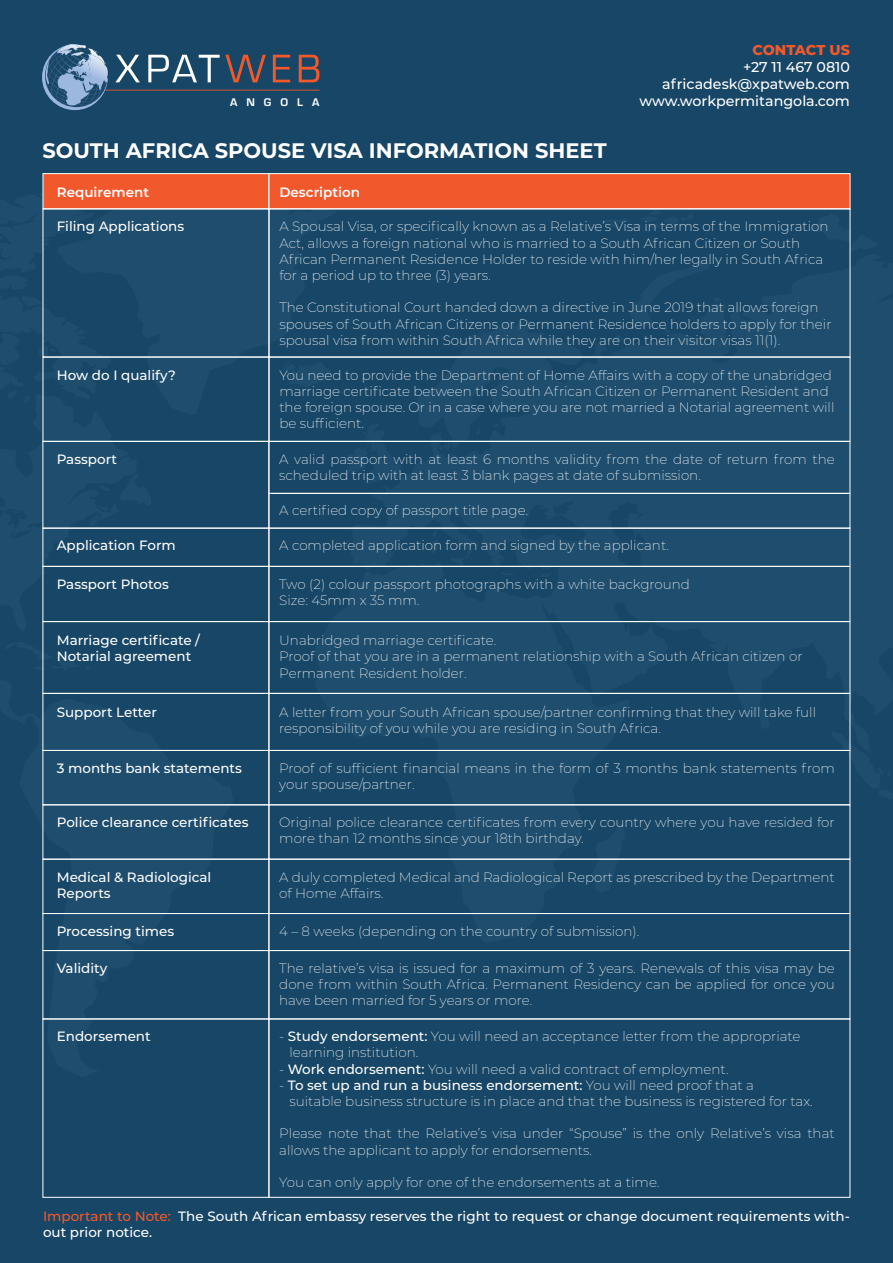
<style>
.page{position:relative;width:893px;height:1263px;background:#184666}
.page>*{position:absolute;margin:0;border:0;box-sizing:border-box;transform-origin:0 0}
.t1{font:700 21px "Montserrat";color:#fff}
.t2{font:500 14.25px/17.1px "Montserrat";color:#fff;text-align:right}
.t3{font:800 14.25px "Montserrat";letter-spacing:-.005em;color:#f1592c}
.t4{font:200 13.5px/16.2px "Montserrat";color:#fff}
.t5{font:500 13.5px/16.2px "Montserrat";color:#fff}
.t6{font:600 13.5px "Montserrat";color:#fff}
.t7{font:700 11.55px "Eurostile";letter-spacing:.78em;color:#fff}
.s1{font-weight:500}
.s2{color:#f1592c}
</style>
<div class="page">
<svg style="left:42px;top:44px;width:277px;height:66px"></svg>
<div style="left:43px;top:173px;width:226px;height:36px;background:#f1592c;border:1px solid #fff"></div>
<div style="left:269px;top:173px;width:581px;height:36px;background:#f1592c;border:1px solid #fff"></div>
<div style="left:43px;top:208px;width:226px;height:149px;border:1px solid #fff"></div>
<div style="left:269px;top:208px;width:581px;height:149px;border:1px solid #fff"></div>
<div style="left:43px;top:357px;width:226px;height:85px;border:1px solid #fff"></div>
<div style="left:269px;top:357px;width:581px;height:85px;border:1px solid #fff"></div>
<div style="left:43px;top:441px;width:226px;height:87px;border:1px solid #fff"></div>
<div style="left:269px;top:441px;width:581px;height:53px;border:1px solid #fff"></div>
<div style="left:269px;top:493px;width:581px;height:35px;border:1px solid #fff"></div>
<div style="left:269px;top:528px;width:581px;height:39px;border:1px solid #fff"></div>
<div style="left:43px;top:528px;width:226px;height:39px;border:1px solid #fff"></div>
<div style="left:269px;top:804px;width:581px;height:55px;border:1px solid #fff"></div>
<div style="left:43px;top:804px;width:226px;height:55px;border:1px solid #fff"></div>
<div style="left:269px;top:859px;width:581px;height:55px;border:1px solid #fff"></div>
<div style="left:43px;top:859px;width:226px;height:55px;border:1px solid #fff"></div>
<div style="left:269px;top:913px;width:581px;height:38px;border:1px solid #fff"></div>
<div style="left:43px;top:913px;width:226px;height:38px;border:1px solid #fff"></div>
<div style="left:269px;top:950px;width:581px;height:69px;border:1px solid #fff"></div>
<div style="left:43px;top:950px;width:226px;height:69px;border:1px solid #fff"></div>
<div style="left:269px;top:1018px;width:581px;height:180px;border:1px solid #fff"></div>
<div style="left:43px;top:1018px;width:226px;height:180px;border:1px solid #fff"></div>
<div style="left:269px;top:566px;width:581px;height:56px;border:1px solid #fff"></div>
<div style="left:43px;top:566px;width:226px;height:56px;border:1px solid #fff"></div>
<div style="left:269px;top:621px;width:581px;height:73px;border:1px solid #fff"></div>
<div style="left:43px;top:621px;width:226px;height:73px;border:1px solid #fff"></div>
<div style="left:269px;top:693px;width:581px;height:58px;border:1px solid #fff"></div>
<div style="left:43px;top:693px;width:226px;height:58px;border:1px solid #fff"></div>
<p class="t7" style="left:230px;top:94px;width:91px">ANGOLA</p>
<h1 class="t1" style="left:43px;top:135px;width:566px">SOUTH AFRICA SPOUSE VISA INFORMATION SHEET</h1>
<p class="t3" style="left:752px;top:39px;width:99px">CONTACT US</p>
<p class="t2" style="left:639px;top:58px;width:212px">+27 11 467 0810 africadesk@xpatweb.com www.workpermitangola.com</p>
<p class="t6" style="left:57px;top:183px;width:94px">Requirement</p>
<p class="t6" style="left:279px;top:183px;width:82px">Description</p>
<p class="t4" style="left:279px;top:218px;width:551px">A Spousal Visa, or specifically known as a Relative’s Visa in terms of the Immigration Act, allows a foreign national who is married to a South African Citizen or South African Permanent Residence Holder to reside with him/her legally in South Africa for a period up to three (3) years.</p>
<p class="t4" style="left:279px;top:299px;width:554px">The Constitutional Court handed down a directive in June 2019 that allows foreign spouses of South African Citizens or Permanent Residence holders to apply for their spousal visa from within South Africa while they are on their visitor visas 11(1).</p>
<p class="t5" style="left:57px;top:366px;width:120px">How do I qualify?</p>
<p class="t4" style="left:279px;top:366px;width:557px">You need to provide the Department of Home Affairs with a copy of the unabridged marriage certificate between the South African Citizen or Permanent Resident and the foreign spouse. Or in a case where you are not married a Notarial agreement will be sufficient.</p>
<p class="t5" style="left:57px;top:451px;width:62px">Passport</p>
<p class="t5" style="left:57px;top:218px;width:129px">Filing Applications</p>
<p class="t4" style="left:279px;top:451px;width:557px">A valid passport with at least 6 months validity from the date of return from the scheduled trip with at least 3 blank pages at date of submission.</p>
<p class="t4" style="left:279px;top:502px;width:250px">A certified copy of passport title page.</p>
<p class="t4" style="left:279px;top:537px;width:391px">A completed application form and signed by the applicant.</p>
<p class="t5" style="left:57px;top:537px;width:120px">Application Form</p>
<p class="t5" style="left:57px;top:575px;width:114px">Passport Photos</p>
<p class="t4" style="left:279px;top:576px;width:412px">Two (2) colour passport photographs with a white background<br>Size: 45mm x 35 mm.</p>
<p class="t5" style="left:57px;top:632px;width:145px">Marriage certificate /<br>Notarial agreement</p>
<p class="t4" style="left:279px;top:632px;width:525px">Unabridged marriage certificate.<br>Proof of that you are in a permanent relationship with a South African citizen or<br>Permanent Resident holder.</p>
<p class="t5" style="left:57px;top:704px;width:102px">Support Letter</p>
<p class="t4" style="left:279px;top:704px;width:538px">A letter from your South African spouse/partner confirming that they will take full responsibility of you while you are residing in South Africa.</p>
<p class="t5" style="left:57px;top:759px;width:187px">3 months bank statements</p>
<p class="t4" style="left:279px;top:759px;width:557px">Proof of sufficient financial means in the form of 3 months bank statements from your spouse/partner.</p>
<p class="t5" style="left:57px;top:814px;width:193px">Police clearance certificates</p>
<p class="t4" style="left:279px;top:814px;width:557px">Original police clearance certificates from every country where you have resided for more than 12 months since your 18th birthday.</p>
<p class="t5" style="left:57px;top:868px;width:156px">Medical &amp; Radiological<br>Reports</p>
<p class="t4" style="left:279px;top:868px;width:557px">A duly completed Medical and Radiological Report as prescribed by the Department of Home Affairs.</p>
<p class="t5" style="left:57px;top:922px;width:119px">Processing times</p>
<p class="t4" style="left:279px;top:922px;width:362px">4 – 8 weeks (depending on the country of submission).</p>
<p class="t5" style="left:57px;top:959px;width:52px">Validity</p>
<p class="t4" style="left:279px;top:959px;width:557px;text-align:justify">The relative’s visa is issued for a maximum of 3 years. Renewals of this visa may be done from within South Africa. Permanent Residency can be applied for once you have been married for 5 years or more.</p>
<p class="t5" style="left:57px;top:1028px;width:95px">Endorsement</p>
<p class="t4" style="left:290px;top:1028px;width:513px;text-indent:-10px">- <span class="s1">Study endorsement:</span> You will need an acceptance letter from the appropriate learning institution.</p>
<p class="t4" style="left:279px;top:1060px;width:451px">- <span class="s1">Work endorsement:</span> You will need a valid contract of employment.</p>
<p class="t4" style="left:290px;top:1076px;width:525px;text-indent:-10px">- <span class="s1">To set up and run a business endorsement:</span> You will need proof that a<br>suitable business structure is in place and that the business is registered for tax.</p>
<p class="t4" style="left:279px;top:1125px;width:557px">Please note that the Relative’s visa under “Spouse” is the only Relative’s visa that allows the applicant to apply for endorsements.</p>
<p class="t4" style="left:279px;top:1174px;width:382px">You can only apply for one of the endorsements at a time.</p>
<p class="t5" style="left:43px;top:1207px;width:808px"><span class="s2">Important to Note:</span> The South African embassy reserves the right to request or change document requirements with&shy;out prior notice.</p>
</div>
